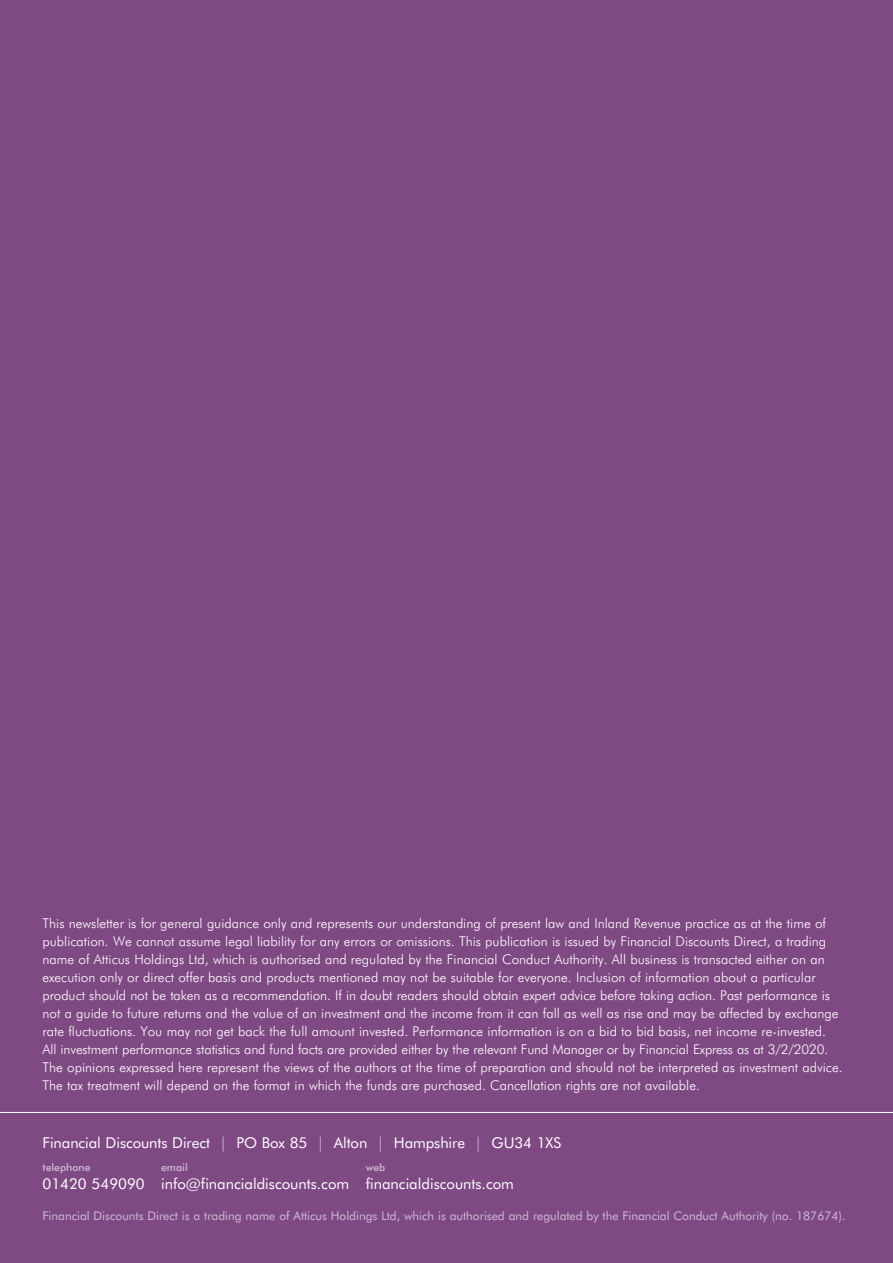
<style>
.page{position:relative;width:893px;height:1263px;background:#7f4983}
.page>*{position:absolute;margin:0;border:0;box-sizing:border-box;transform-origin:0 0}
.t1{font:15px "Futura BT";color:#fff}
.t2{font:300 13.5px/18px "Futura BT";color:#fff}
.t3{font:12px "Futura BT";color:#cebdd5}
.t4{font:500 10.5px "Futura BT";color:#cebdd5}
.t5{font:500 10.35px "Futura BT";color:#cebdd5}
.s1{color:#c5b1cd}
</style>
<div class="page">
<hr style="left:0;top:1112px;width:893px;height:1px;background:#fff">
<p class="t2" style="left:43px;top:914px;width:802px">This newsletter is for general guidance only and represents our understanding of present law and Inland Revenue practice as at the time of publication. We cannot assume legal liability for any errors or omissions. This publication is issued by Financial Discounts Direct, a trading name of Atticus Holdings Ltd, which is authorised and regulated by the Financial Conduct Authority. All business is transacted either on an execution only or direct offer basis and products mentioned may not be suitable for everyone. Inclusion of information about a particular product should not be taken as a recommendation. If in doubt readers should obtain expert advice before taking action. Past performance is not a guide to future returns and the value of an investment and the income from it can fall as well as rise and may be affected by exchange rate fluctuations. You may not get back the full amount invested. Performance information is on a bid to bid basis, net income re-invested.<br>All investment performance statistics and fund facts are provided either by the relevant Fund Manager or by Financial Express as at 3/2/2020.<br>The opinions expressed here represent the views of the authors at the time of preparation and should not be interpreted as investment advice.<br>The tax treatment will depend on the format in which the funds are purchased. Cancellation rights are not available.</p>
<p class="t1" style="left:43px;top:1134px;width:520px">Financial Discounts Direct <span class="s1">|</span> PO Box 85 <span class="s1">|</span> Alton <span class="s1">|</span> Hampshire <span class="s1">|</span> GU34 1XS</p>
<p class="t4" style="left:161px;top:1161px;width:28px">email</p>
<p class="t1" style="left:161px;top:1175px;width:190px">info@financialdiscounts.com</p>
<p class="t5" style="left:366px;top:1161px;width:21px">web</p>
<p class="t1" style="left:366px;top:1175px;width:150px">financialdiscounts.com</p>
<p class="t4" style="left:43px;top:1161px;width:50px">telephone</p>
<p class="t1" style="left:43px;top:1175px;width:104px">01420 549090</p>
<p class="t3" style="left:43px;top:1208px;width:804px">Financial Discounts Direct is a trading name of Atticus Holdings Ltd, which is authorised and regulated by the Financial Conduct Authority (no. 187674).</p>
</div>
